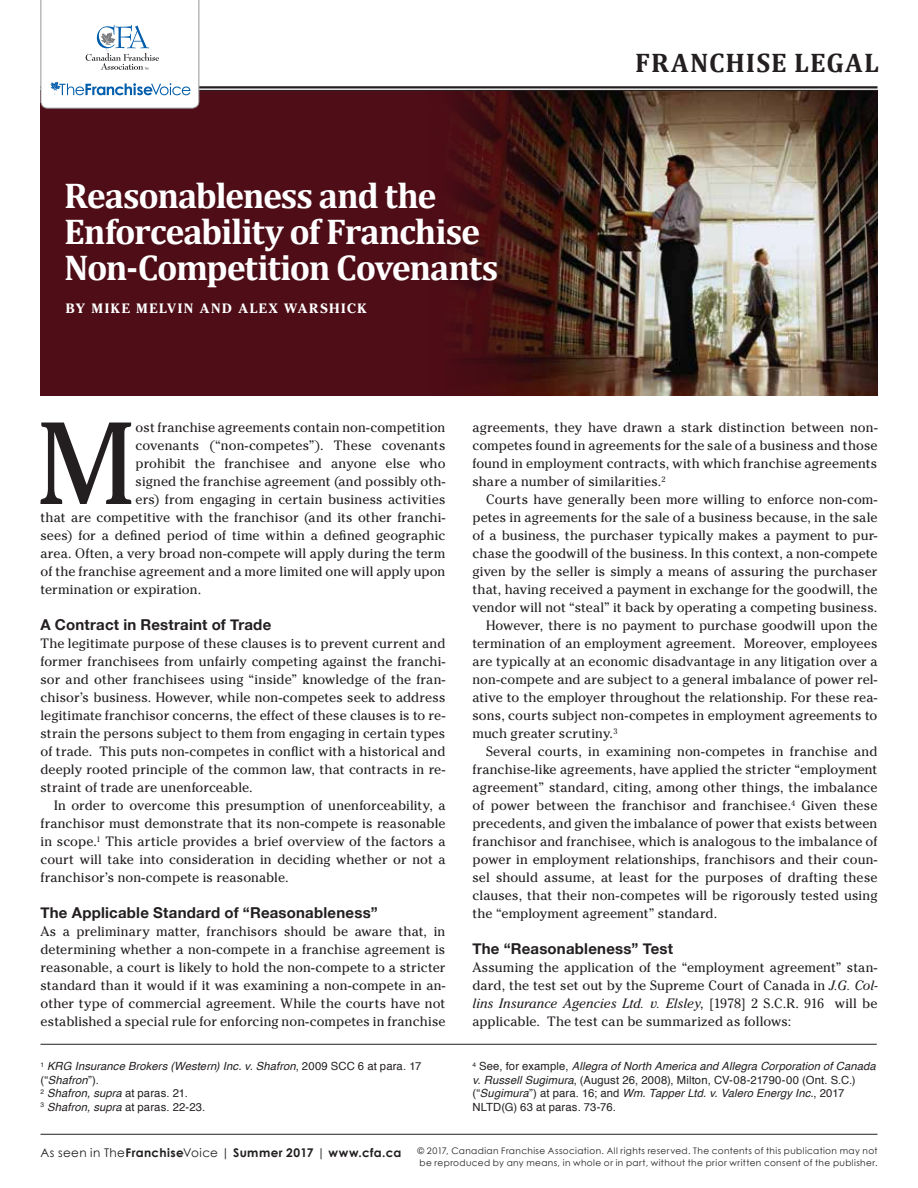
<style>
.page{position:relative;width:918px;height:1188px;background:#fff}
.page>*{position:absolute;margin:0;border:0;box-sizing:border-box;transform-origin:0 0}
.Body___no_indent{font:115.95px "Cheltenham Std";color:#231f20}
.t1{font:700 36px/36px "Cambria";letter-spacing:-.035em;color:#fff}
.Folio_Top{font:700 27px "Cambria";letter-spacing:.035em;color:#231f20}
.SubHeading{font:700 15px "Helvetica Neue";letter-spacing:.015em;color:#231f20}
.Body___no_indent-2{font:13.5px/18px "Cheltenham Std";letter-spacing:.005em;color:#231f20;text-align:justify}
.Body___indent{font:13.5px/18px "Cheltenham Std";letter-spacing:.005em;color:#231f20;text-align:justify}
.Byline{font:700 13.5px "Cheltenham Std";letter-spacing:.115em;color:#fff}
.t2{font:700 12px "Century Gothic";letter-spacing:.035em;color:#231f20}
.Author_Bio{font:11.25px/13.5px "Helvetica";letter-spacing:.015em;color:#231f20}
.Author_Bio-2{font:italic 11.25px/13.5px "Helvetica";letter-spacing:.01em;color:#231f20}
.t3{font:9px/11.2px "Century Gothic";letter-spacing:.04em;color:#231f20}
.s1{font-style:normal}
.s2{font-style:italic}
.s3{font-weight:400}
</style>
<div class="page">
<hr style="left:40px;top:1134px;width:838px;height:1px;background:#231f20">
<div style="left:40px;top:91px;width:838px;height:305px;background:#4e0d17"></div>
<img style="left:456px;top:91px;width:422px;height:305px">
<hr style="left:40px;top:1044px;width:837px;height:1px;background:#231f20">
<hr style="left:40px;top:86px;width:838px;height:2px;background:#231f20">
<hr style="left:40px;top:90px;width:838px;height:1px;background:#231f20">
<svg style="left:40px;top:0;width:160px;height:109px"></svg>
<p class="t1" style="left:64px;top:177px;width:435px">Reasonableness and the<br>Enforceability of Franchise<br>Non-Competition Covenants</p>
<p class="Byline" style="left:66px;top:300px;width:302px">BY MIKE MELVIN AND ALEX WARSHICK</p>
<p class="Folio_Top" style="left:635px;top:44px;width:245px">FRANCHISE LEGAL</p>
<p class="Body___no_indent" style="left:36px;top:396px;width:101px">M</p>
<p class="Body___no_indent-2" style="left:136px;top:418px;width:311px">ost franchise agreements contain non-competition</p>
<p class="Body___no_indent-2" style="left:136px;top:436px;width:311px">covenants (“non-competes”). These covenants</p>
<p class="Body___no_indent-2" style="left:136px;top:454px;width:311px">prohibit the franchisee and anyone else who</p>
<p class="Body___no_indent-2" style="left:136px;top:472px;width:311px">signed the franchise agreement (and possibly oth-</p>
<p class="Body___no_indent-2" style="left:136px;top:490px;width:311px">ers) from engaging in certain business activities</p>
<p class="Body___no_indent-2" style="left:40px;top:508px;width:407px">that are competitive with the franchisor (and its other franchi-</p>
<p class="Body___no_indent-2" style="left:40px;top:526px;width:406px">sees) for a defined period of time within a defined geographic</p>
<p class="Body___no_indent-2" style="left:40px;top:544px;width:406px">area. Often, a very broad non-compete will apply during the term</p>
<p class="Body___no_indent-2" style="left:40px;top:562px;width:406px">of the franchise agreement and a more limited one will apply upon</p>
<p class="Body___no_indent-2" style="left:40px;top:580px;width:162px">termination or expiration.</p>
<p class="SubHeading" style="left:40px;top:613px;width:232px">A Contract in Restraint of Trade</p>
<p class="Body___no_indent-2" style="left:40px;top:634px;width:407px">The legitimate purpose of these clauses is to prevent current and former franchisees from unfairly competing against the franchi&shy;sor and other franchisees using “inside” knowledge of the fran&shy;chisor’s business. However, while non-competes seek to address legitimate franchisor concerns, the effect of these clauses is to re&shy;strain the persons subject to them from engaging in certain types of trade. This puts non-competes in conflict with a historical and deeply rooted principle of the common law, that contracts in re&shy;straint of trade are unenforceable.</p>
<p class="Body___indent" style="left:40px;top:796px;width:407px;text-indent:14px">In order to overcome this presumption of unenforceability, a franchisor must demonstrate that its non-compete is reasonable in scope.<sup>1</sup> This article provides a brief overview of the factors a court will take into consideration in deciding whether or not a franchisor’s non-compete is reasonable.</p>
<p class="SubHeading" style="left:40px;top:901px;width:339px">The Applicable Standard of “Reasonableness”</p>
<p class="Body___no_indent-2" style="left:40px;top:922px;width:407px">As a preliminary matter, franchisors should be aware that, in determining whether a non-compete in a franchise agreement is reasonable, a court is likely to hold the non-compete to a stricter standard than it would if it was examining a non-compete in an&shy;other type of commercial agreement. While the courts have not established a special rule for enforcing non-competes in franchise</p>
<p class="Author_Bio-2" style="left:40px;top:1060px;width:382px"><sup>1</sup> KRG Insurance Brokers (Western) Inc. v. Shafron<span class="s1">, 2009 SCC 6 at para. 17 (“</span>Shafron<span class="s1">”).</span></p>
<p class="Author_Bio-2" style="left:40px;top:1087px;width:149px"><sup>2</sup> Shafron, supra <span class="s1">at paras. 21.</span></p>
<p class="Author_Bio" style="left:40px;top:1101px;width:166px"><sup>3</sup> <span class="s2">Shafron, supra</span> at paras. 22-23.</p>
<p class="Body___no_indent-2" style="left:472px;top:418px;width:407px">agreements, they have drawn a stark distinction between non&shy;competes found in agreements for the sale of a business and those found in employment contracts, with which franchise agreements share a number of similarities.<sup>2</sup></p>
<p class="Body___indent" style="left:472px;top:490px;width:407px;text-indent:14px">Courts have generally been more willing to enforce non-com&shy;petes in agreements for the sale of a business because, in the sale of a business, the purchaser typically makes a payment to pur&shy;chase the goodwill of the business. In this context, a non-compete given by the seller is simply a means of assuring the purchaser that, having received a payment in exchange for the goodwill, the vendor will not “steal” it back by operating a competing business.</p>
<p class="Body___indent" style="left:472px;top:616px;width:407px;text-indent:14px">However, there is no payment to purchase goodwill upon the termination of an employment agreement. Moreover, employees are typically at an economic disadvantage in any litigation over a non-compete and are subject to a general imbalance of power rel&shy;ative to the employer throughout the relationship. For these rea&shy;sons, courts subject non-competes in employment agreements to much greater scrutiny.<sup>3</sup></p>
<p class="Body___indent" style="left:472px;top:742px;width:407px;text-indent:14px">Several courts, in examining non-competes in franchise and franchise-like agreements, have applied the stricter “employment agreement” standard, citing, among other things, the imbalance of power between the franchisor and franchisee.<sup>4</sup> Given these precedents, and given the imbalance of power that exists between franchisor and franchisee, which is analogous to the imbalance of power in employment relationships, franchisors and their coun&shy;sel should assume, at least for the purposes of drafting these clauses, that their non-competes will be rigorously tested using the “employment agreement” standard.</p>
<p class="SubHeading" style="left:472px;top:937px;width:202px">The “Reasonableness” Test</p>
<p class="Body___no_indent-2" style="left:472px;top:958px;width:407px">Assuming the application of the “employment agreement” stan&shy;dard, the test set out by the Supreme Court of Canada in <span class="s2">J.G. Col&shy;lins Insurance Agencies Ltd. v. Elsley</span>, [1978] 2 S.C.R. 916 will be applicable. The test can be summarized as follows:</p>
<p class="Author_Bio" style="left:472px;top:1060px;width:405px"><sup>4</sup> See, for example, <span class="s2">Allegra of North America and Allegra Corporation of Canada v. Russell Sugimura</span>, (August 26, 2008), Milton, CV-08-21790-00 (Ont. S.C.) (“<span class="s2">Sugimura</span>”) at para. 16; and <span class="s2">Wm. Tapper Ltd. v. Valero Energy Inc.</span>, 2017<br>NLTD(G) 63 at paras. 73-76.</p>
<p class="t2" style="left:40px;top:1145px;width:362px"><span class="s3">As seen in The</span>Franchise<span class="s3">Voice |</span> Summer 2017 <span class="s3">|</span> www.cfa.ca</p>
<p class="t3" style="left:418px;top:1145px;width:461px">© 2017, Canadian Franchise Association. All rights reserved. The contents of this publication may not be reproduced by any means, in whole or in part, without the prior written consent of the publisher.</p>
</div>
